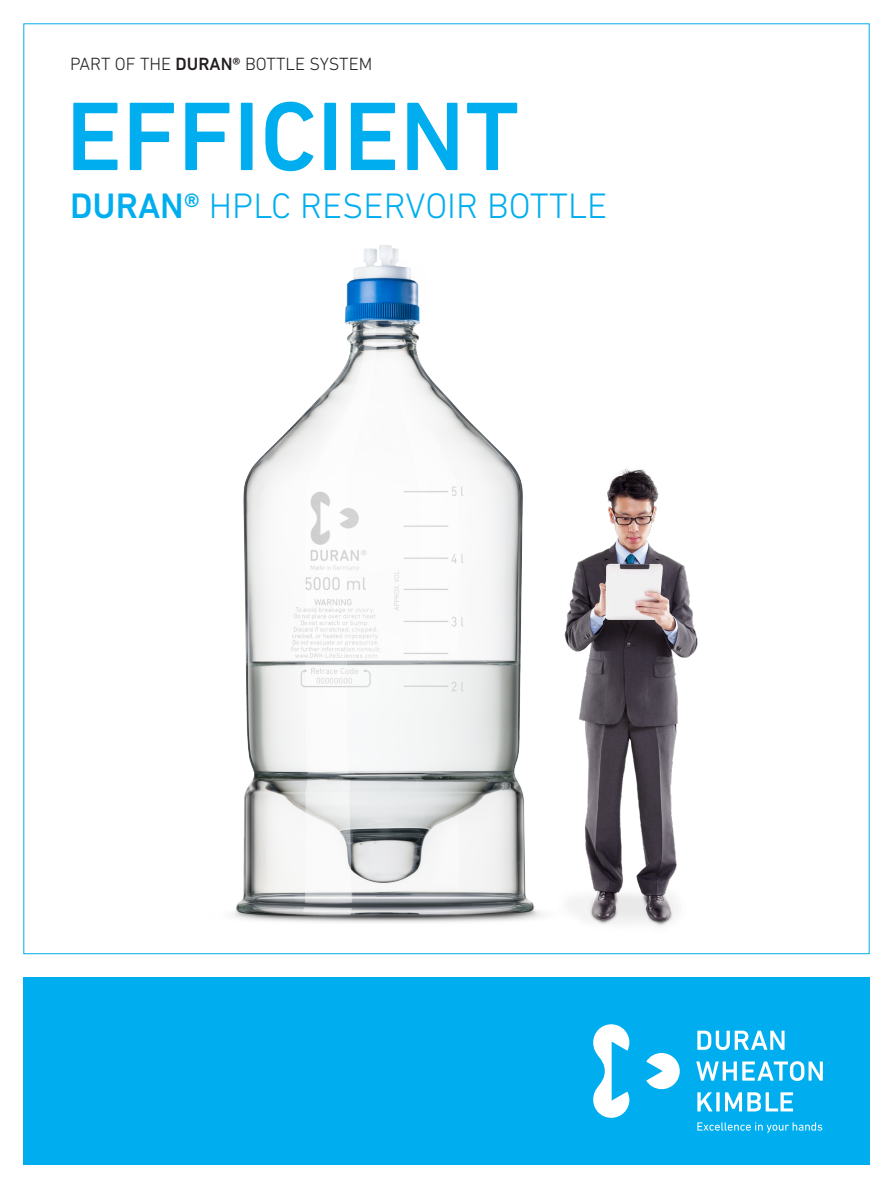
<style>
.page{position:relative;width:893px;height:1188px;background:#fff}
.page>*{position:absolute;margin:0;border:0;box-sizing:border-box;transform-origin:0 0}
.t1{font:500 99px "DIN Next LT Pro";color:#00aeef}
.t2{font:300 36px "DIN Next LT Pro";color:#00aeef}
.t3{font:300 18px "DIN Next LT Pro";color:#231f20}
.s1{font-weight:500}
</style>
<div class="page">
<img style="left:232px;top:245px;width:292px;height:678px">
<img style="left:524px;top:468px;width:174px;height:459px">
<div style="left:23px;top:978px;width:847px;height:187px;background:#00aeef"></div>
<svg style="left:593px;top:1024px;width:87px;height:94px"></svg>
<svg style="left:697px;top:1031px;width:87px;height:19px"></svg>
<svg style="left:697px;top:1092px;width:15px;height:19px"></svg>
<svg style="left:716px;top:1092px;width:4px;height:19px"></svg>
<svg style="left:725px;top:1092px;width:68px;height:19px"></svg>
<svg style="left:696px;top:1061px;width:127px;height:20px"></svg>
<svg style="left:697px;top:1122px;width:125px;height:11px"></svg>
<p class="t3" style="left:70px;top:54px;width:304px">PART OF THE <span class="s1">DURAN®</span> BOTTLE SYSTEM</p>
<h1 class="t1" style="left:66px;top:79px;width:455px">EFFICIENT</h1>
<h2 class="t2" style="left:70px;top:185px;width:538px"><span class="s1">DURAN®</span> HPLC RESERVOIR BOTTLE</h2>
</div>
